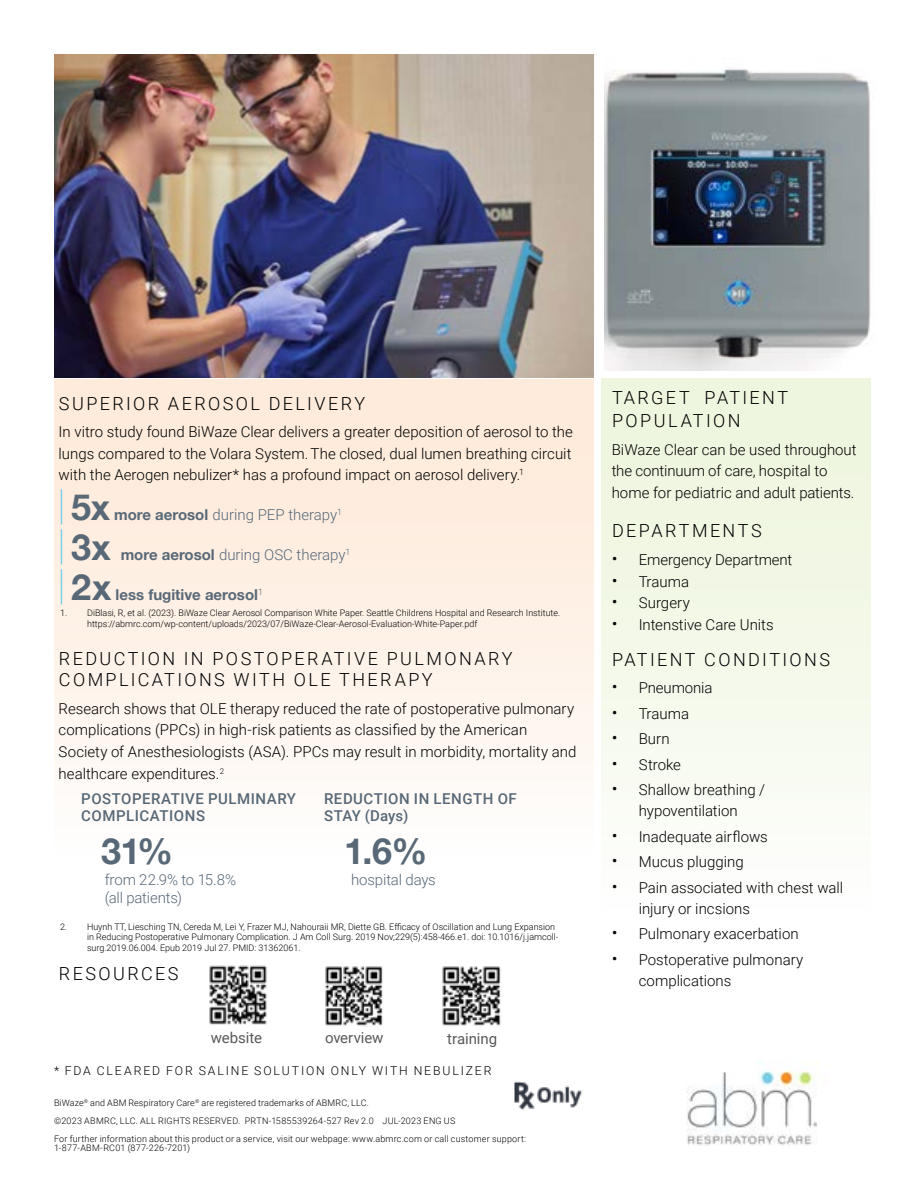
<style>
.page{position:relative;width:918px;height:1188px;background:#fff}
.page>*{position:absolute;margin:0;border:0;box-sizing:border-box;transform-origin:0 0}
.t1{font:700 36px "Helvetica Neue";letter-spacing:-.005em;color:#586877}
.t2{font:300 18px/21px "Roboto";letter-spacing:.135em;color:#000}
.t3{font:300 15px/21.8px "Roboto";color:#000}
.t4{font:300 15px/18px "Roboto";letter-spacing:-.005em;color:#586877}
.t5{font:500 15px/16.5px "Roboto";letter-spacing:.035em;color:#586877}
.t6{font:15px "Roboto";letter-spacing:-.005em;color:#58595b}
.t7{font:700 15px "Helvetica Neue";color:#586877}
.t8{font:300 12.3px "Roboto";letter-spacing:.15em;color:#000}
.t9{font:300 9px/10.8px "Roboto";color:#000}
.t10{font:300 9px/18px "Roboto";letter-spacing:.02em;color:#000}
.s1{font-family:"Helvetica Neue";font-weight:700}
.s2{font-size:18px}
</style>
<div class="page">
<div style="left:54px;top:380px;width:540px;height:477px;background:linear-gradient(to bottom,#fee8d6,#fefcfa)"></div>
<img style="left:514px;top:1081px;width:68px;height:30px">
<img style="left:54px;top:54px;width:540px;height:324px">
<img style="left:604px;top:69px;width:267px;height:302px">
<img style="left:687px;top:1070px;width:131px;height:76px">
<div style="left:601px;top:378px;width:270px;height:532px;background:linear-gradient(to bottom,#ecf4da,#fdfdfb)"></div>
<img style="left:209px;top:965px;width:58px;height:60px">
<img style="left:325px;top:966px;width:58px;height:60px">
<img style="left:442px;top:966px;width:59px;height:60px">
<hr style="left:61px;top:489px;width:1px;height:35px;background:#7cd1e8">
<hr style="left:61px;top:529px;width:1px;height:35px;background:#7cd1e8">
<hr style="left:61px;top:569px;width:1px;height:35px;background:#7cd1e8">
<p class="t2" style="left:59px;top:392px;width:308px">SUPERIOR AEROSOL DELIVERY</p>
<p class="t3" style="left:59px;top:420px;width:516px;text-align:justify">In vitro study found BiWaze Clear delivers a greater deposition of aerosol to the lungs compared to the Volara System.The closed, dual lumen breathing circuit with the Aerogen nebulizer* has a profound impact on aerosol delivery.<sup>1</sup></p>
<h1 class="t1" style="left:71px;top:479px;width:40px">5x</h1>
<p class="t4" style="left:114px;top:505px;width:229px"><span class="s1">more aerosol</span> during PEP therapy<sup>1</sup></p>
<h1 class="t1" style="left:71px;top:519px;width:41px">3x</h1>
<p class="t4" style="left:121px;top:545px;width:231px"><span class="s1">more aerosol</span> during OSC therapy<sup>1</sup></p>
<h1 class="t1" style="left:71px;top:559px;width:42px">2x</h1>
<p class="t7" style="left:116px;top:583px;width:149px">less fugitive aerosol<sup>1</sup></p>
<p class="t9" style="left:87px;top:607px;width:475px;text-indent:-27px">1. DiBlasi, R, et al. (2023). BiWaze Clear Aerosol Comparison White Paper. Seattle Childrens Hospital and Research Institute. https://abmrc.com/wp-content/uploads/2023/07/BiWaze-Clear-Aerosol-Evaluation-White-Paper.pdf</p>
<p class="t2" style="left:59px;top:647px;width:455px">REDUCTION IN POSTOPERATIVE PULMONARY<br>COMPLICATIONS WITH OLE THERAPY</p>
<p class="t3" style="left:59px;top:697px;width:519px">Research shows that OLE therapy reduced the rate of postoperative pulmonary complications (PPCs) in high-risk patients as classified by the American Society of Anesthesiologists (ASA). PPCs may result in morbidity, mortality and healthcare expenditures.<sup>2</sup></p>
<p class="t5" style="left:81px;top:790px;width:216px">POSTOPERATIVE PULMINARY<br>COMPLICATIONS</p>
<h1 class="t1" style="left:101px;top:822px;width:74px">31%</h1>
<p class="t4" style="left:105px;top:870px;width:133px">from 22.9% to 15.8% (all patients)</p>
<p class="t5" style="left:324px;top:790px;width:194px">REDUCTION IN LENGTH OF<br>STAY (Days)</p>
<h1 class="t1" style="left:344px;top:822px;width:85px">1.6%</h1>
<p class="t4" style="left:351px;top:870px;width:86px">hospital days</p>
<p class="t9" style="left:87px;top:921px;width:473px;text-indent:-27px">2. Huynh TT, Liesching TN, Cereda M, Lei Y, Frazer MJ, Nahouraii MR, Diette GB. Efficacy of Oscillation and Lung Expansion in Reducing Postoperative Pulmonary Complication. J Am Coll Surg. 2019 Nov;229(5):458-466.e1. doi: 10.1016/j.jamcoll&shy;surg.2019.06.004. Epub 2019 Jul 27. PMID: 31362061.</p>
<p class="t2" style="left:59px;top:962px;width:121px">RESOURCES</p>
<p class="t6" style="left:211px;top:1027px;width:53px">website</p>
<p class="t6" style="left:325px;top:1027px;width:60px">overview</p>
<p class="t6" style="left:447px;top:1029px;width:51px">training</p>
<p class="t8" style="left:54px;top:1062px;width:439px">* FDA CLEARED FOR SALINE SOLUTION ONLY WITH NEBULIZER</p>
<p class="t10" style="left:54px;top:1093px;width:474px">BiWaze<sup>®</sup> and ABM Respiratory Care<sup>®</sup> are registered trademarks of ABMRC, LLC.<br>©2023 ABMRC, LLC. ALL RIGHTS RESERVED. PRTN-1585539264-527 Rev 2.0 JUL-2023 ENG US<br>For further information about this product or a service, visit our webpage: www.abmrc.com or call customer support:</p>
<p class="t10" style="left:54px;top:1138px;width:138px">1-877-ABM-RC01 (877-226-7201)</p>
<p class="t2" style="left:612px;top:386px;width:178px;line-height:22.5px">TARGET PATIENT<br>POPULATION</p>
<p class="t3" style="left:612px;top:438px;width:246px">BiWaze Clear can be used throughout the continuum of care, hospital to home for pediatric and adult patients.</p>
<p class="t2" style="left:612px;top:520px;width:151px">DEPARTMENTS</p>
<p class="t3" style="left:612px;top:548px;width:182px"><span class="s2">•</span> Emergency Department</p>
<p class="t3" style="left:612px;top:570px;width:79px"><span class="s2">•</span> Trauma</p>
<p class="t3" style="left:612px;top:592px;width:80px"><span class="s2">•</span> Surgery</p>
<p class="t3" style="left:612px;top:613px;width:163px"><span class="s2">•</span> Intenstive Care Units</p>
<p class="t2" style="left:612px;top:649px;width:220px">PATIENT CONDITIONS</p>
<p class="t3" style="left:612px;top:676px;width:102px"><span class="s2">•</span> Pneumonia</p>
<p class="t3" style="left:612px;top:702px;width:79px"><span class="s2">•</span> Trauma</p>
<p class="t3" style="left:612px;top:727px;width:59px"><span class="s2">•</span> Burn</p>
<p class="t3" style="left:612px;top:753px;width:71px"><span class="s2">•</span> Stroke</p>
<p class="t3" style="left:612px;top:779px;width:155px;line-height:21px;text-align:center"><span class="s2">•</span> Shallow breathing / hypoventilation</p>
<p class="t3" style="left:612px;top:825px;width:158px"><span class="s2">•</span> Inadequate airflows</p>
<p class="t3" style="left:612px;top:850px;width:134px"><span class="s2">•</span> Mucus plugging</p>
<p class="t3" style="left:639px;top:876px;width:206px;line-height:21px;text-indent:-27px"><span class="s2">•</span> Pain associated with chest wall injury or incsions</p>
<p class="t3" style="left:612px;top:922px;width:189px"><span class="s2">•</span> Pulmonary exacerbation</p>
<p class="t3" style="left:639px;top:948px;width:166px;text-indent:-27px"><span class="s2">•</span> Postoperative pulmonary complications</p>
</div>
